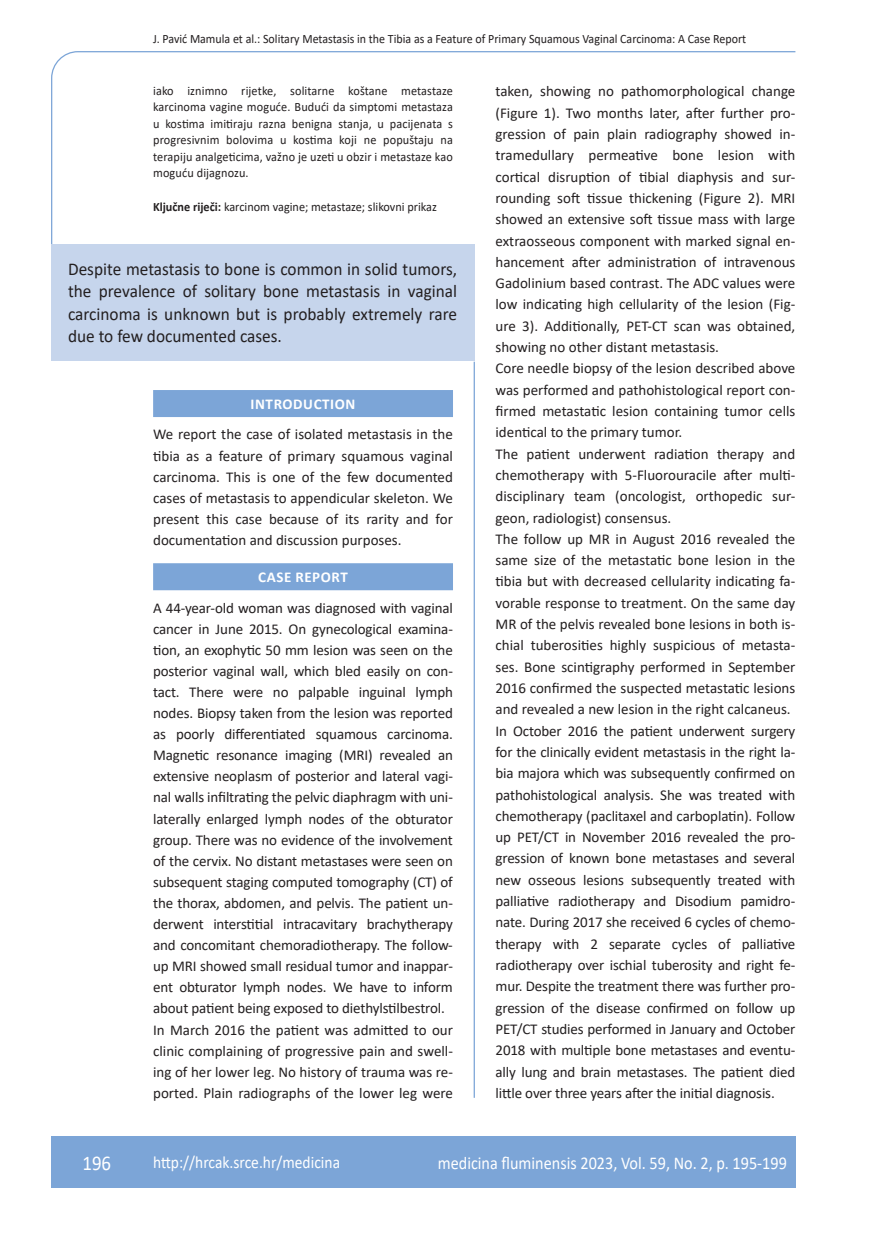
<style>
.page{position:relative;width:872px;height:1234px;background:#fff}
.page>*{position:absolute;margin:0;border:0;box-sizing:border-box;transform-origin:0 0}
.t1{font:21px "Calibri";color:#fff;scale:.9 1}
.anterfile{font:18px/22.5px "Calibri";color:#231f20;text-align:justify;scale:.96 1}
.t2{font:18px "Calibri";color:#fff;scale:.9 1}
.t3{font:17.25px "Calibri";color:#fff;scale:.9 1}
.osnovni_tekst_engl{font:15px/21.3px "Calibri";color:#231f20;text-align:justify}
.naslov_ruler{font:700 15px "Calibri";letter-spacing:.04em;color:#fff}
.summary{font:12.75px/16.5px "Calibri";letter-spacing:.01em;color:#231f20;text-align:justify;scale:.96 1}
.glava{font:12.75px "Calibri";color:#231f20;scale:.94 1}
.key_words{font:12.75px "Calibri";color:#231f20;scale:.96 1}
.s1{font-weight:700}
</style>
<div class="page">
<svg style="left:51px;top:51px;width:745px;height:275px"></svg>
<hr style="left:473px;top:361px;width:2px;height:736px;background:#7ca5d7">
<div style="left:51px;top:1135px;width:744px;height:51px;background:#7ca5d7"></div>
<div style="left:51px;top:244px;width:423px;height:117px;background:#c6d5ec"></div>
<div style="left:153px;top:390px;width:300px;height:27px;background:#7ca5d7"></div>
<div style="left:153px;top:563px;width:300px;height:27px;background:#7ca5d7"></div>
<p class="glava" style="left:153px;top:29px;width:632px">J. Pavić Mamula et al.: Solitary Metastasis in the Tibia as a Feature of Primary Squamous Vaginal Carcinoma: A Case Report</p>
<p class="summary" style="left:153px;top:82px;width:314px">iako iznimno rijetke, solitarne koštane metastaze karcinoma vagine moguće. Budući da simptomi metastaza u kostima imitiraju razna benigna stanja, u pacijenata s progresivnim bolovima u kostima koji ne popuštaju na terapiju analgeticima, važno je uzeti u obzir i metastaze kao moguću dijagnozu.</p>
<p class="key_words" style="left:153px;top:198px;width:297px"><span class="s1">Ključne riječi:</span> karcinom vagine; metastaze; slikovni prikaz</p>
<p class="anterfile" style="left:68px;top:257px;width:407px">Despite metastasis to bone is common in solid tumors, the prevalence of solitary bone metastasis in vaginal carcinoma is unknown but is probably extremely rare due to few documented cases.</p>
<p class="naslov_ruler" style="left:251px;top:393px;width:106px">INTRODUCTION</p>
<p class="osnovni_tekst_engl" style="left:153px;top:423px;width:301px">We report the case of isolated metastasis in the tibia as a feature of primary squamous vaginal carcinoma. This is one of the few documented cases of metastasis to appendicular skeleton. We present this case because of its rarity and for documentation and discussion purposes.</p>
<p class="naslov_ruler" style="left:258px;top:566px;width:91px">CASE REPORT</p>
<p class="osnovni_tekst_engl" style="left:153px;top:596px;width:301px">A 44-year-old woman was diagnosed with vaginal cancer in June 2015. On gynecological examina&shy;tion, an exophytic 50 mm lesion was seen on the posterior vaginal wall, which bled easily on con&shy;tact. There were no palpable inguinal lymph nodes. Biopsy taken from the lesion was reported as poorly differentiated squamous carcinoma.<br>Magnetic resonance imaging (MRI) revealed an extensive neoplasm of posterior and lateral vagi&shy;nal walls infiltrating the pelvic diaphragm with uni&shy;laterally enlarged lymph nodes of the obturator group. There was no evidence of the involvement of the cervix. No distant metastases were seen on subsequent staging computed tomography (CT) of the thorax, abdomen, and pelvis. The patient un&shy;derwent interstitial intracavitary brachytherapy and concomitant chemoradiotherapy. The follow&shy;up MRI showed small residual tumor and inappar&shy;ent obturator lymph nodes. We have to inform about patient being exposed to diethylstilbestrol.</p>
<p class="osnovni_tekst_engl" style="left:153px;top:1018px;width:301px">In March 2016 the patient was admitted to our clinic complaining of progressive pain and swell&shy;ing of her lower leg. No history of trauma was re&shy;ported. Plain radiographs of the lower leg were</p>
<p class="osnovni_tekst_engl" style="left:495px;top:80px;width:301px">taken, showing no pathomorphological change (Figure 1). Two months later, after further pro&shy;gression of pain plain radiography showed in&shy;tramedullary permeative bone lesion with cortical disruption of tibial diaphysis and sur&shy;rounding soft tissue thickening (Figure 2). MRI showed an extensive soft tissue mass with large extraosseous component with marked signal en&shy;hancement after administration of intravenous Gadolinium based contrast. The ADC values were low indicating high cellularity of the lesion (Fig&shy;ure 3). Additionally, PET-CT scan was obtained, showing no other distant metastasis.</p>
<p class="osnovni_tekst_engl" style="left:495px;top:357px;width:301px">Core needle biopsy of the lesion described above was performed and pathohistological report con&shy;firmed metastatic lesion containing tumor cells identical to the primary tumor.</p>
<p class="osnovni_tekst_engl" style="left:495px;top:442px;width:301px">The patient underwent radiation therapy and chemotherapy with 5-Fluorouracile after multi&shy;disciplinary team (oncologist, orthopedic sur&shy;geon, radiologist) consensus.</p>
<p class="osnovni_tekst_engl" style="left:495px;top:527px;width:301px">The follow up MR in August 2016 revealed the same size of the metastatic bone lesion in the tibia but with decreased cellularity indicating fa&shy;vorable response to treatment. On the same day MR of the pelvis revealed bone lesions in both is&shy;chial tuberosities highly suspicious of metasta&shy;ses. Bone scintigraphy performed in September 2016 confirmed the suspected metastatic lesions and revealed a new lesion in the right calcaneus.</p>
<p class="osnovni_tekst_engl" style="left:495px;top:719px;width:301px">In October 2016 the patient underwent surgery for the clinically evident metastasis in the right la&shy;bia majora which was subsequently confirmed on pathohistological analysis. She was treated with chemotherapy (paclitaxel and carboplatin). Follow up PET/CT in November 2016 revealed the pro&shy;gression of known bone metastases and several new osseous lesions subsequently treated with palliative radiotherapy and Disodium pamidro&shy;nate. During 2017 she received 6 cycles of chemo&shy;therapy with 2 separate cycles of palliative radiotherapy over ischial tuberosity and right fe&shy;mur. Despite the treatment there was further pro&shy;gression of the disease confirmed on follow up PET/CT studies performed in January and October 2018 with multiple bone metastases and eventu&shy;ally lung and brain metastases. The patient died little over three years after the initial diagnosis.</p>
<p class="t1" style="left:82px;top:1147px;width:33px">196</p>
<p class="t3" style="left:153px;top:1149px;width:209px">http://hrcak.srce.hr/medicina</p>
<p class="t2" style="left:438px;top:1149px;width:389px">medicina fluminensis 2023, Vol. 59, No. 2, p. 195-199</p>
</div>
